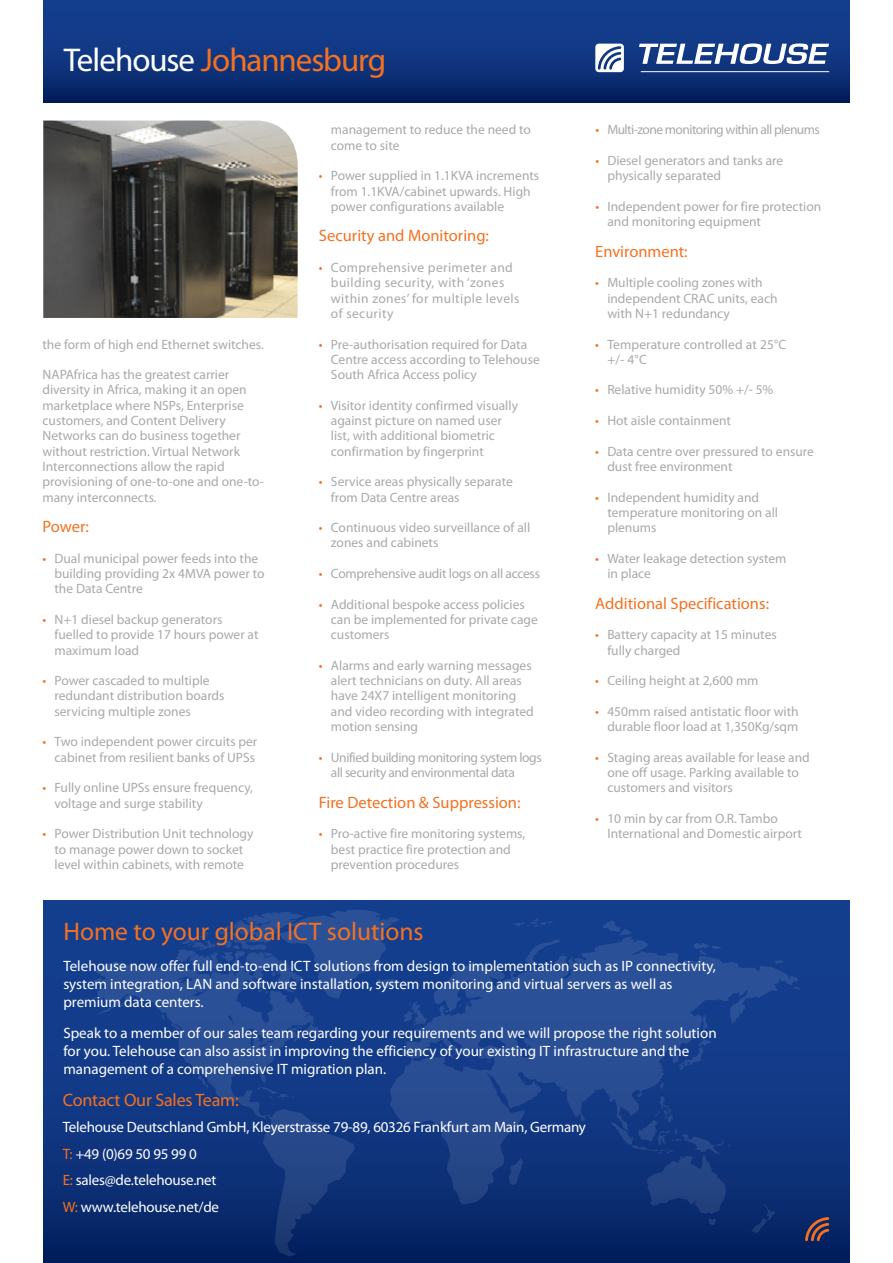
<style>
.page{position:relative;width:893px;height:1263px;background:#fff}
.page>*{position:absolute;margin:0;border:0;box-sizing:border-box;transform-origin:0 0}
.t1{font:33px "Myriad Pro";letter-spacing:-.03em;color:#f37121}
.t2{font:25.5px "Myriad Pro";color:#f37121}
.t3{font:18px "Myriad Pro";letter-spacing:-.01em;color:#f37121}
.t4{font:16.5px "Myriad Pro";color:#f37121}
.t5{font:15px/18px "Myriad Pro";color:#fff}
.t6{font:13.5px/15.3px "Myriad Pro";color:#a7a9ac}
.t7{font:13.5px/15.3px "Myriad Pro";letter-spacing:.03em;color:#a7a9ac}
.t8{font:13.5px/15.3px "Myriad Pro";letter-spacing:-.03em;color:#a7a9ac}
.t9{font:13.5px "Myriad Pro";letter-spacing:-.04em;color:#a7a9ac}
.t10{font:13.5px "Myriad Pro";letter-spacing:-.02em;color:#a7a9ac}
.s1{color:#fff}
.s2{color:#f37121}
</style>
<div class="page">
<svg style="left:43px;top:900px;width:807px;height:363px;background:#0e347e"></svg>
<div style="left:43px;top:0;width:807px;height:103px;background:linear-gradient(to bottom,#174498,#062565)"></div>
<svg style="left:93px;top:909px;width:707px;height:348px;background:#163b84"></svg>
<svg style="left:595px;top:44px;width:29px;height:28px"></svg>
<svg style="left:639px;top:43px;width:190px;height:21px"></svg>
<hr style="left:641px;top:71px;width:188px;height:1px;background:#fff">
<img style="left:43px;top:121px;width:255px;height:197px">
<svg style="left:805px;top:1217px;width:24px;height:24px"></svg>
<h1 class="t1" style="left:64px;top:39px;width:324px"><span class="s1">Telehouse</span> Johannesburg</h1>
<p class="t6" style="left:43px;top:336px;width:223px">the form of high end Ethernet switches.</p>
<p class="t6" style="left:43px;top:367px;width:223px">NAPAfrica has the greatest carrier diversity in Africa, making it an open marketplace where NSPs, Enterprise customers, and Content Delivery Networks can do business together without restriction. Virtual Network Interconnections allow the rapid provisioning of one-to-one and one-to&shy;many interconnects.</p>
<p class="t4" style="left:43px;top:516px;width:48px">Power:</p>
<p class="t6" style="left:55px;top:550px;width:212px;text-indent:-12px"><span class="s2">•</span> Dual municipal power feeds into the building providing 2x 4MVA power to the Data Centre</p>
<p class="t6" style="left:55px;top:612px;width:206px;text-indent:-12px"><span class="s2">•</span> N+1 diesel backup generators fuelled to provide 17 hours power at maximum load</p>
<p class="t6" style="left:55px;top:673px;width:172px;text-indent:-12px"><span class="s2">•</span> Power cascaded to multiple redundant distribution boards servicing multiple zones</p>
<p class="t6" style="left:43px;top:734px;width:216px;text-align:right"><span class="s2">•</span> Two independent power circuits per cabinet from resilient banks of UPSs</p>
<p class="t6" style="left:55px;top:780px;width:200px;text-indent:-12px"><span class="s2">•</span> Fully online UPSs ensure frequency, voltage and surge stability</p>
<p class="t6" style="left:43px;top:826px;width:212px;text-align:center"><span class="s2">•</span> Power Distribution Unit technology to manage power down to socket level within cabinets, with remote</p>
<p class="t6" style="left:331px;top:122px;width:202px">management to reduce the need to come to site</p>
<p class="t6" style="left:331px;top:168px;width:210px;text-indent:-12px"><span class="s2">•</span> Power supplied in 1.1KVA increments from 1.1KVA/cabinet upwards. High power configurations available</p>
<p class="t4" style="left:319px;top:226px;width:172px">Security and Monitoring:</p>
<p class="t7" style="left:331px;top:260px;width:190px;text-indent:-12px"><span class="s2">•</span> Comprehensive perimeter and building security, with ‘zones within zones’ for multiple levels of security</p>
<p class="t6" style="left:331px;top:336px;width:210px;text-indent:-12px"><span class="s2">•</span> Pre-authorisation required for Data<br>Centre access according to Telehouse<br>South Africa Access policy</p>
<p class="t6" style="left:331px;top:397px;width:189px;text-indent:-12px"><span class="s2">•</span> Visitor identity confirmed visually against picture on named user list, with additional biometric confirmation by fingerprint</p>
<p class="t6" style="left:331px;top:474px;width:183px;text-indent:-12px"><span class="s2">•</span> Service areas physically separate from Data Centre areas</p>
<p class="t6" style="left:331px;top:520px;width:201px;text-indent:-12px"><span class="s2">•</span> Continuous video surveillance of all zones and cabinets</p>
<p class="t10" style="left:319px;top:565px;width:223px"><span class="s2">•</span> Comprehensive audit logs on all access</p>
<p class="t6" style="left:331px;top:596px;width:208px;text-indent:-12px"><span class="s2">•</span> Additional bespoke access policies can be implemented for private cage customers</p>
<p class="t6" style="left:331px;top:657px;width:204px;text-indent:-12px"><span class="s2">•</span> Alarms and early warning messages alert technicians on duty. All areas have 24X7 intelligent monitoring and video recording with integrated motion sensing</p>
<p class="t8" style="left:331px;top:749px;width:212px;text-indent:-12px"><span class="s2">•</span> Unified building monitoring system logs all security and environmental data</p>
<p class="t4" style="left:319px;top:792px;width:203px">Fire Detection &amp; Suppression:</p>
<p class="t6" style="left:331px;top:826px;width:196px;text-indent:-12px"><span class="s2">•</span> Pro-active fire monitoring systems, best practice fire protection and prevention procedures</p>
<p class="t9" style="left:595px;top:121px;width:226px"><span class="s2">•</span> Multi-zone monitoring within all plenums</p>
<p class="t6" style="left:607px;top:153px;width:177px;text-indent:-12px"><span class="s2">•</span> Diesel generators and tanks are physically separated</p>
<p class="t6" style="left:607px;top:198px;width:215px;text-indent:-12px"><span class="s2">•</span> Independent power for fire protection and monitoring equipment</p>
<p class="t4" style="left:595px;top:241px;width:94px">Environment:</p>
<p class="t6" style="left:607px;top:275px;width:172px;text-indent:-12px"><span class="s2">•</span> Multiple cooling zones with independent CRAC units, each with N+1 redundancy</p>
<p class="t6" style="left:607px;top:336px;width:181px;text-indent:-12px"><span class="s2">•</span> Temperature controlled at 25°C +/- 4°C</p>
<p class="t6" style="left:595px;top:382px;width:179px"><span class="s2">•</span> Relative humidity 50% +/- 5%</p>
<p class="t6" style="left:595px;top:413px;width:137px"><span class="s2">•</span> Hot aisle containment</p>
<p class="t6" style="left:607px;top:443px;width:208px;text-indent:-12px"><span class="s2">•</span> Data centre over pressured to ensure dust free environment</p>
<p class="t6" style="left:607px;top:489px;width:172px;text-indent:-12px"><span class="s2">•</span> Independent humidity and temperature monitoring on all plenums</p>
<p class="t6" style="left:607px;top:550px;width:181px;text-indent:-12px"><span class="s2">•</span> Water leakage detection system in place</p>
<p class="t4" style="left:595px;top:593px;width:175px">Additional Specifications:</p>
<p class="t6" style="left:607px;top:627px;width:171px;text-indent:-12px"><span class="s2">•</span> Battery capacity at 15 minutes fully charged</p>
<p class="t6" style="left:595px;top:673px;width:165px"><span class="s2">•</span> Ceiling height at 2,600 mm</p>
<p class="t6" style="left:595px;top:703px;width:205px;text-align:right"><span class="s2">•</span> 450mm raised antistatic floor with durable floor load at 1,350Kg/sqm</p>
<p class="t6" style="left:607px;top:749px;width:204px;text-indent:-12px"><span class="s2">•</span> Staging areas available for lease and one off usage. Parking available to customers and visitors</p>
<p class="t6" style="left:607px;top:810px;width:196px;text-indent:-12px"><span class="s2">•</span> 10 min by car from O.R. Tambo<br>International and Domestic airport</p>
<h2 class="t2" style="left:63px;top:916px;width:362px">Home to your global ICT solutions</h2>
<p class="t5" style="left:63px;top:957px;width:654px">Telehouse now offer full end-to-end ICT solutions from design to implementation such as IP connectivity, system integration, LAN and software installation, system monitoring and virtual servers as well as premium data centers.</p>
<p class="t5" style="left:63px;top:1023px;width:655px">Speak to a member of our sales team regarding your requirements and we will propose the right solution for you. Telehouse can also assist in improving the efficiency of your existing IT infrastructure and the management of a comprehensive IT migration plan.</p>
<h3 class="t3" style="left:63px;top:1088px;width:178px">Contact Our Sales Team:</h3>
<p class="t5" style="left:63px;top:1113px;width:525px;line-height:26.5px">Telehouse Deutschland GmbH, Kleyerstrasse 79-89, 60326 Frankfurt am Main, Germany <span class="s2">T:</span> +49 (0)69 50 95 99 0<br><span class="s2">E:</span> sales@de.telehouse.net<br><span class="s2">W:</span> www.telehouse.net/de</p>
</div>
